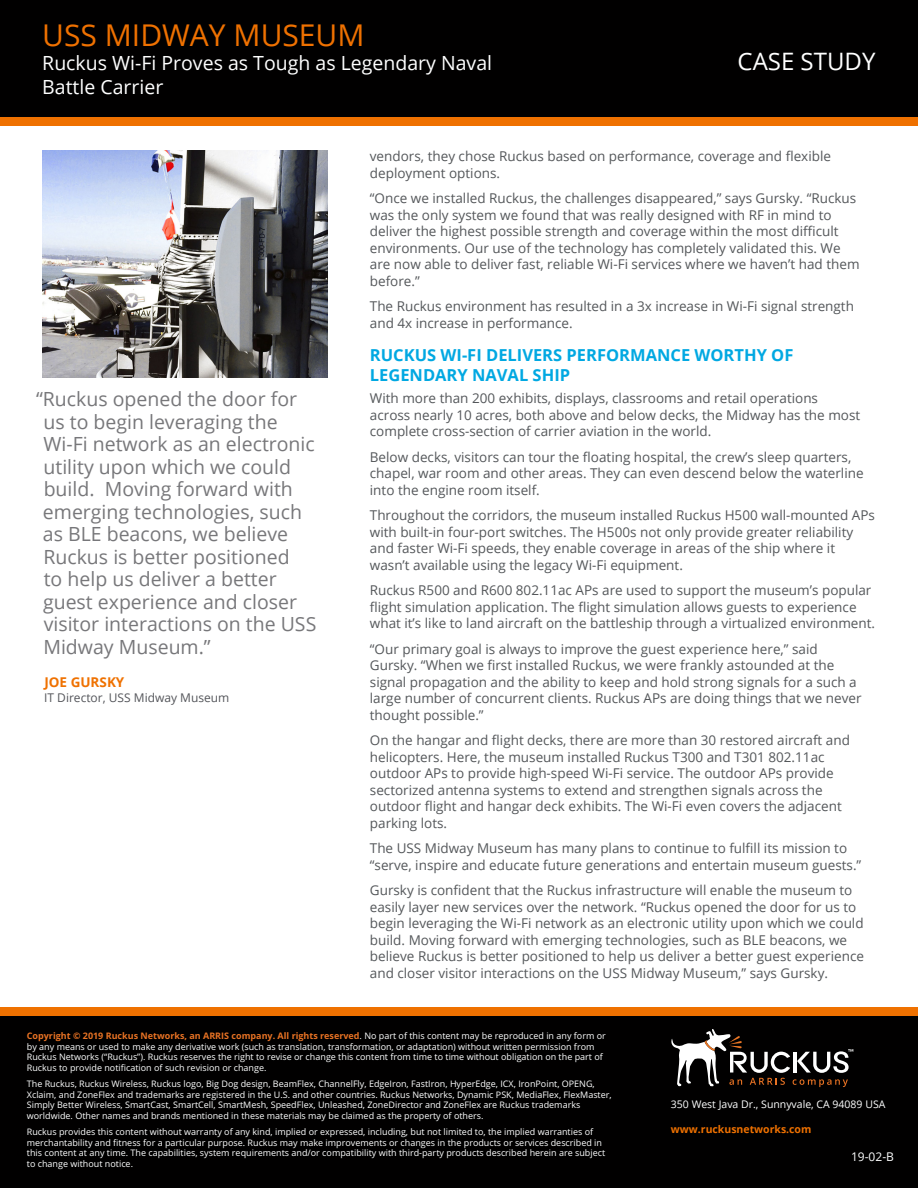
<style>
.page{position:relative;width:918px;height:1188px;background:#fff}
.page>*{position:absolute;margin:0;border:0;box-sizing:border-box;transform-origin:0 0}
.CS_Document_Title__h{font:30px "Open Sans";color:#ef7100}
.t1{font:24px "Open Sans";color:#fff}
.CS_Pull_Quote{font:19.5px/22.5px "Open Sans";color:#77777a}
.CS_Document_Subtitle{font:19.5px/24px "Open Sans";color:#fff}
.CS_Body_Header_Level{font:700 16.5px/19.8px "Open Sans";color:#00a8e2}
.CS_Body_Copy{font:13.5px/16.5px "Open Sans";color:#54575a}
.CS_Pull_Quote_Name{font:700 13.5px "Open Sans";color:#ef7100}
.CS_Pull_Quote_Compan{font:12px "Open Sans";color:#54555a}
.t2{font:12px "Open Sans";color:#fff}
.CS_Body_Copy-2{font:10.5px "Open Sans";color:#fff}
.CS_Body_Copy-3{font:700 10.5px "Open Sans";color:#ef7100}
.t3{font:9px/10.5px "Open Sans";color:#fff}
.s1{font-weight:700;color:#e97324}
</style>
<div class="page">
<div style="left:0;top:0;width:918px;height:118px;background:#010000"></div>
<div style="left:0;top:118px;width:918px;height:8px;background:#ef7100"></div>
<div style="left:0;top:1014px;width:918px;height:174px;background:#010000"></div>
<div style="left:0;top:1007px;width:918px;height:9px;background:#ef7100"></div>
<svg style="left:671px;top:1029px;width:183px;height:59px"></svg>
<img style="left:43px;top:151px;width:285px;height:226px">
<p class="CS_Document_Title__h" style="left:42px;top:15px;width:324px">USS MIDWAY MUSEUM</p>
<p class="CS_Document_Subtitle" style="left:42px;top:51px;width:451px">Ruckus Wi-Fi Proves as Tough as Legendary Naval<br>Battle Carrier</p>
<p class="t1" style="left:738px;top:45px;width:139px">CASE STUDY</p>
<p class="CS_Pull_Quote" style="left:43px;top:388px;width:275px;text-indent:-7px">“Ruckus opened the door for us to begin leveraging the<br>Wi-Fi network as an electronic utility upon which we could build. Moving forward with emerging technologies, such as BLE beacons, we believe<br>Ruckus is better positioned<br>to help us deliver a better guest experience and closer visitor interactions on the USS<br>Midway Museum.”</p>
<p class="CS_Pull_Quote_Name" style="left:44px;top:672px;width:82px">JOE GURSKY</p>
<p class="CS_Pull_Quote_Compan" style="left:44px;top:689px;width:187px">IT Director, USS Midway Museum</p>
<p class="CS_Body_Copy" style="left:370px;top:148px;width:463px">vendors, they chose Ruckus based on performance, coverage and flexible deployment options.</p>
<p class="CS_Body_Copy" style="left:370px;top:190px;width:491px">“Once we installed Ruckus, the challenges disappeared,” says Gursky. “Ruckus was the only system we found that was really designed with RF in mind to deliver the highest possible strength and coverage within the most difficult environments. Our use of the technology has completely validated this. We are now able to deliver fast, reliable Wi-Fi services where we haven’t had them before.”</p>
<p class="CS_Body_Copy" style="left:370px;top:298px;width:486px">The Ruckus environment has resulted in a 3x increase in Wi-Fi signal strength and 4x increase in performance.</p>
<p class="CS_Body_Header_Level" style="left:370px;top:345px;width:425px">RUCKUS WI-FI DELIVERS PERFORMANCE WORTHY OF<br>LEGENDARY NAVAL SHIP</p>
<p class="CS_Body_Copy" style="left:370px;top:390px;width:492px">With more than 200 exhibits, displays, classrooms and retail operations across nearly 10 acres, both above and below decks, the Midway has the most complete cross-section of carrier aviation in the world.</p>
<p class="CS_Body_Copy" style="left:370px;top:448px;width:495px">Below decks, visitors can tour the floating hospital, the crew’s sleep quarters, chapel, war room and other areas. They can even descend below the waterline into the engine room itself.</p>
<p class="CS_Body_Copy" style="left:370px;top:507px;width:507px">Throughout the corridors, the museum installed Ruckus H500 wall-mounted APs with built-in four-port switches. The H500s not only provide greater reliability and faster Wi-Fi speeds, they enable coverage in areas of the ship where it wasn’t available using the legacy Wi-Fi equipment.</p>
<p class="CS_Body_Copy" style="left:370px;top:582px;width:507px">Ruckus R500 and R600 802.11ac APs are used to support the museum’s popular flight simulation application. The flight simulation allows guests to experience what it’s like to land aircraft on the battleship through a virtualized environment.</p>
<p class="CS_Body_Copy" style="left:370px;top:640px;width:493px">“Our primary goal is always to improve the guest experience here,” said Gursky. “When we first installed Ruckus, we were frankly astounded at the signal propagation and the ability to keep and hold strong signals for a such a large number of concurrent clients. Ruckus APs are doing things that we never thought possible.”</p>
<p class="CS_Body_Copy" style="left:370px;top:732px;width:482px">On the hangar and flight decks, there are more than 30 restored aircraft and helicopters. Here, the museum installed Ruckus T300 and T301 802.11ac outdoor APs to provide high-speed Wi-Fi service. The outdoor APs provide sectorized antenna systems to extend and strengthen signals across the outdoor flight and hangar deck exhibits. The Wi-Fi even covers the adjacent parking lots.</p>
<p class="CS_Body_Copy" style="left:370px;top:840px;width:493px">The USS Midway Museum has many plans to continue to fulfill its mission to “serve, inspire and educate future generations and entertain museum guests.”</p>
<p class="CS_Body_Copy" style="left:370px;top:882px;width:496px">Gursky is confident that the Ruckus infrastructure will enable the museum to easily layer new services over the network. “Ruckus opened the door for us to begin leveraging the Wi-Fi network as an electronic utility upon which we could build. Moving forward with emerging technologies, such as BLE beacons, we believe Ruckus is better positioned to help us deliver a better guest experience and closer visitor interactions on the USS Midway Museum,” says Gursky.</p>
<p class="t3" style="left:27px;top:1030px;width:581px"><span class="s1">Copyright © 2019 Ruckus Networks, an ARRIS company. All rights reserved</span>. No part of this content may be reproduced in any form or by any means or used to make any derivative work (such as translation, transformation, or adaptation) without written permission from Ruckus Networks (“Ruckus”). Ruckus reserves the right to revise or change this content from time to time without obligation on the part of Ruckus to provide notification of such revision or change.</p>
<p class="t3" style="left:27px;top:1078px;width:586px">The Ruckus, Ruckus Wireless, Ruckus logo, Big Dog design, BeamFlex, ChannelFly, EdgeIron, FastIron, HyperEdge, ICX, IronPoint, OPENG, Xclaim, and ZoneFlex and trademarks are registered in the U.S. and other countries. Ruckus Networks, Dynamic PSK, MediaFlex, FlexMaster, Simply Better Wireless, SmartCast, SmartCell, SmartMesh, SpeedFlex, Unleashed, ZoneDirector and ZoneFlex are Ruckus trademarks worldwide. Other names and brands mentioned in these materials may be claimed as the property of others.</p>
<p class="t3" style="left:27px;top:1126px;width:580px">Ruckus provides this content without warranty of any kind, implied or expressed, including, but not limited to, the implied warranties of merchantability and fitness for a particular purpose. Ruckus may make improvements or changes in the products or services described in this content at any time. The capabilities, system requirements and/or compatibility with third-party products described herein are subject to change without notice.</p>
<p class="CS_Body_Copy-2" style="left:671px;top:1097px;width:216px">350 West Java Dr., Sunnyvale, CA 94089 USA</p>
<p class="CS_Body_Copy-3" style="left:671px;top:1122px;width:142px">www.ruckusnetworks.com</p>
<p class="t2" style="left:851px;top:1149px;width:44px">19-02-B</p>
<p class="t2" style="left:859px;top:1149px;width:8px">8</p>
<p class="t2" style="left:887px;top:1149px;width:8px">X</p>
</div>
